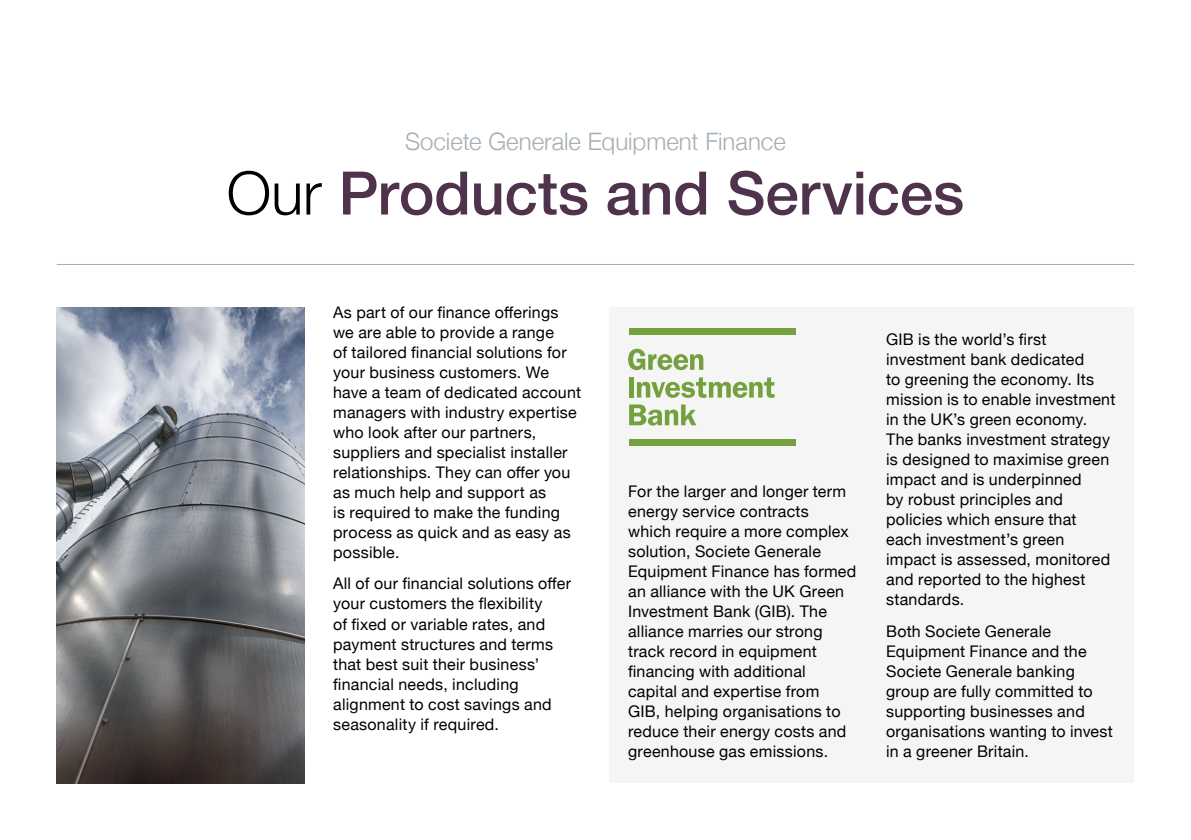
<style>
.page{position:relative;width:1191px;height:840px;background:#fff}
.page>*{position:absolute;margin:0;border:0;box-sizing:border-box;transform-origin:0 0}
.t1{font:500 60px "Helvetica Neue";color:#4f324c}
.t2{font:300 24px "Helvetica Neue";color:#a4aeb5}
.t3{font:16px/20px "Helvetica Neue";letter-spacing:.015em;color:#000}
.s1{font-weight:300;color:#000}
</style>
<div class="page">
<hr style="left:57px;top:264px;width:1077px;height:1px;background:#a4aeb5">
<div style="left:609px;top:307px;width:525px;height:475px;background:#f6f5f6"></div>
<img style="left:57px;top:307px;width:248px;height:475px">
<svg style="left:628px;top:348px;width:75px;height:22px"></svg>
<div style="left:629px;top:376px;width:5px;height:21px;background:#74a03e"></div>
<svg style="left:637px;top:377px;width:137px;height:20px"></svg>
<svg style="left:629px;top:404px;width:67px;height:21px"></svg>
<div style="left:629px;top:328px;width:166px;height:7px;background:#74a03e"></div>
<div style="left:629px;top:439px;width:166px;height:7px;background:#74a03e"></div>
<h2 class="t2" style="left:405px;top:122px;width:382px">Societe Generale Equipment Finance</h2>
<h1 class="t1" style="left:227px;top:145px;width:739px"><span class="s1">Our</span> Products and Services</h1>
<p class="t3" style="left:333px;top:303px;width:249px">As part of our finance offerings we are able to provide a range<br>of tailored financial solutions for your business customers. We have a team of dedicated account managers with industry expertise who look after our partners, suppliers and specialist installer relationships. They can offer you as much help and support as<br>is required to make the funding process as quick and as easy as possible.</p>
<p class="t3" style="left:333px;top:574px;width:239px">All of our financial solutions offer your customers the flexibility<br>of fixed or variable rates, and payment structures and terms that best suit their business’ financial needs, including alignment to cost savings and seasonality if required.</p>
<p class="t3" style="left:628px;top:481px;width:230px">For the larger and longer term energy service contracts<br>which require a more complex solution, Societe Generale<br>Equipment Finance has formed an alliance with the UK Green<br>Investment Bank (GIB). The alliance marries our strong track record in equipment financing with additional capital and expertise from<br>GIB, helping organisations to reduce their energy costs and greenhouse gas emissions.</p>
<p class="t3" style="left:886px;top:330px;width:231px">GIB is the world’s first investment bank dedicated<br>to greening the economy. Its mission is to enable investment in the UK’s green economy.<br>The banks investment strategy is designed to maximise green impact and is underpinned<br>by robust principles and policies which ensure that each investment’s green impact is assessed, monitored and reported to the highest standards.</p>
<p class="t3" style="left:886px;top:621px;width:228px">Both Societe Generale<br>Equipment Finance and the<br>Societe Generale banking group are fully committed to supporting businesses and organisations wanting to invest in a greener Britain.</p>
</div>
